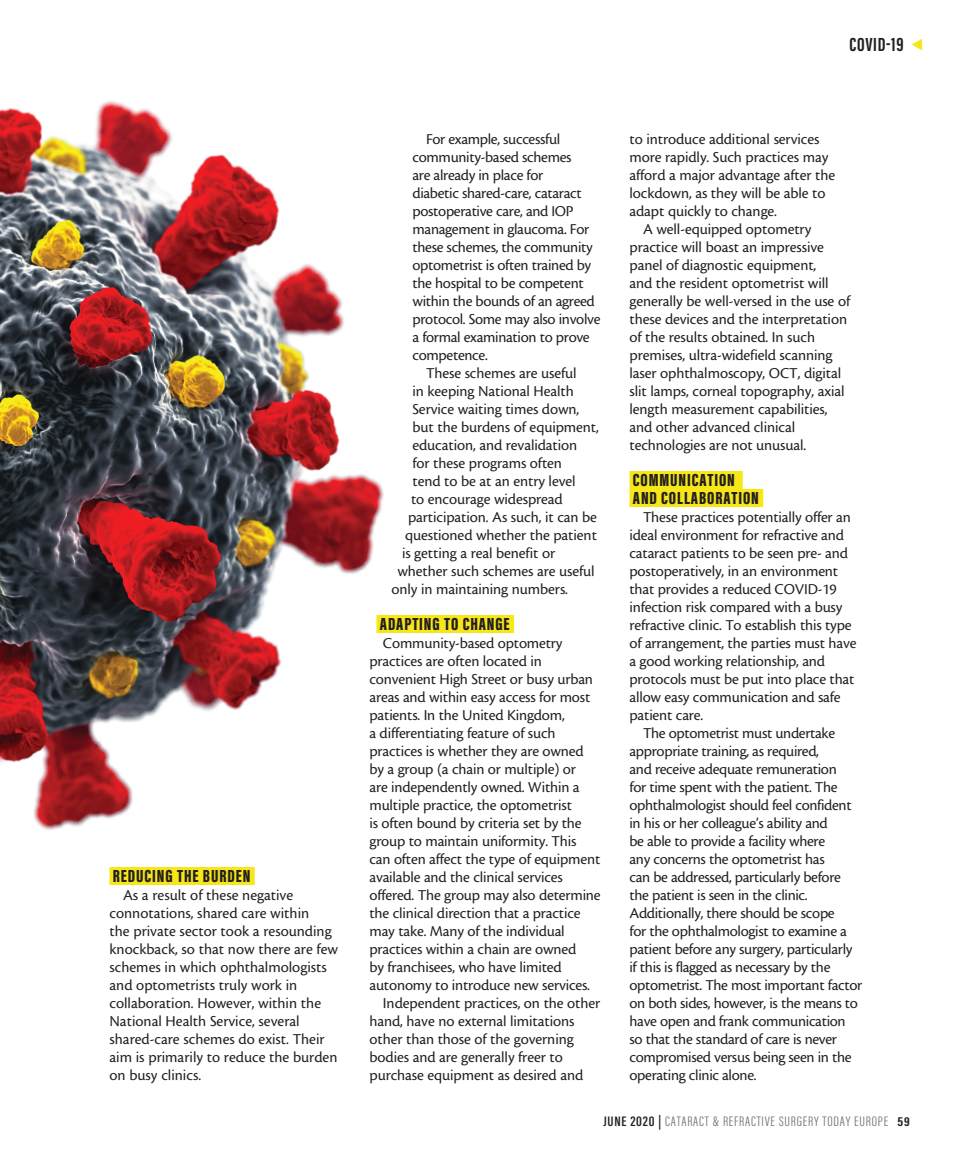
<style>
.page{position:relative;width:972px;height:1161px;background:#fff}
.page>*{position:absolute;margin:0;border:0;box-sizing:border-box;transform-origin:0 0}
.t1{font:700 19.5px "Acumin Pro Extra Cond";letter-spacing:.035em;color:#231f20}
.subhead{font:900 18px "Acumin Pro Extra Cond";letter-spacing:.05em;color:#231f20}
.body{font:15.75px/18px "Cronos MM 408 10";letter-spacing:-.01em;color:#231f20}
.t2{font:300 14.1px "Acumin Pro Extra Cond";letter-spacing:.05em;color:#6c6d70;scale:1.11 1}
.s1{font-weight:600;color:#231f20}
.s2{font-weight:700;font-size:13.35px;color:#231f20}
</style>
<div class="page">
<div style="left:110px;top:867px;width:145px;height:18px;background:#f7e718"></div>
<div style="left:376px;top:615px;width:138px;height:18px;background:#f7e718"></div>
<div style="left:630px;top:471px;width:113px;height:18px;background:#f7e718"></div>
<div style="left:630px;top:489px;width:133px;height:18px;background:#f7e718"></div>
<img style="left:0;top:101px;width:384px;height:729px">
<p class="t1" style="left:850px;top:32px;width:56px">COVID-19</p>
<p class="subhead" style="left:113px;top:865px;width:139px">REDUCING THE BURDEN</p>
<p class="body" style="left:110px;top:886px;width:230px;text-indent:14px">As a result of these negative connotations, shared care within<br>the private sector took a resounding knockback, so that now there are few schemes in which ophthalmologists and optometrists truly work in collaboration. However, within the<br>National Health Service, several shared-care schemes do exist. Their aim is primarily to reduce the burden on busy clinics.</p>
<p class="body" style="left:412px;top:130px;width:189px;text-indent:14px">For example, successful community-based schemes<br>are already in place for<br>diabetic shared-care, cataract postoperative care, and IOP management in glaucoma. For these schemes, the community optometrist is often trained by the hospital to be competent within the bounds of an agreed protocol. Some may also involve a formal examination to prove competence.</p>
<p class="body" style="left:426px;top:364px;width:152px">These schemes are useful</p>
<p class="body" style="left:412px;top:382px;width:163px">in keeping National Health</p>
<p class="body" style="left:412px;top:400px;width:168px">Service waiting times down,</p>
<p class="body" style="left:412px;top:418px;width:188px">but the burdens of equipment,</p>
<p class="body" style="left:412px;top:436px;width:166px">education, and revalidation</p>
<p class="body" style="left:412px;top:454px;width:151px">for these programs often</p>
<p class="body" style="left:412px;top:472px;width:165px">tend to be at an entry level</p>
<p class="body" style="left:411px;top:490px;width:153px">to encourage widespread</p>
<p class="body" style="left:408px;top:508px;width:191px">participation. As such, it can be</p>
<p class="body" style="left:405px;top:526px;width:193px">questioned whether the patient</p>
<p class="body" style="left:402px;top:544px;width:155px">is getting a real benefit or</p>
<p class="body" style="left:398px;top:562px;width:199px">whether such schemes are useful</p>
<p class="body" style="left:392px;top:580px;width:178px">only in maintaining numbers.</p>
<p class="subhead" style="left:380px;top:613px;width:131px">ADAPTING TO CHANGE</p>
<p class="body" style="left:369px;top:634px;width:233px;text-indent:14px">Community-based optometry practices are often located in convenient High Street or busy urban areas and within easy access for most patients. In the United Kingdom,<br>a differentiating feature of such practices is whether they are owned by a group (a chain or multiple) or<br>are independently owned. Within a multiple practice, the optometrist<br>is often bound by criteria set by the group to maintain uniformity. This can often affect the type of equipment available and the clinical services offered. The group may also determine the clinical direction that a practice may take. Many of the individual practices within a chain are owned<br>by franchisees, who have limited autonomy to introduce new services.</p>
<p class="body" style="left:369px;top:994px;width:232px;text-indent:14px">Independent practices, on the other hand, have no external limitations other than those of the governing bodies and are generally freer to purchase equipment as desired and</p>
<p class="body" style="left:630px;top:130px;width:207px">to introduce additional services more rapidly. Such practices may afford a major advantage after the lockdown, as they will be able to adapt quickly to change.</p>
<p class="body" style="left:630px;top:220px;width:222px;text-indent:14px">A well-equipped optometry practice will boast an impressive panel of diagnostic equipment,<br>and the resident optometrist will generally be well-versed in the use of these devices and the interpretation of the results obtained. In such premises, ultra-widefield scanning laser ophthalmoscopy, OCT, digital slit lamps, corneal topography, axial length measurement capabilities, and other advanced clinical technologies are not unusual.</p>
<p class="subhead" style="left:633px;top:469px;width:104px">COMMUNICATION</p>
<p class="subhead" style="left:633px;top:487px;width:127px">AND COLLABORATION</p>
<p class="body" style="left:630px;top:508px;width:228px;text-indent:14px">These practices potentially offer an ideal environment for refractive and cataract patients to be seen pre- and postoperatively, in an environment that provides a reduced COVID-19 infection risk compared with a busy refractive clinic. To establish this type of arrangement, the parties must have a good working relationship, and protocols must be put into place that allow easy communication and safe patient care.</p>
<p class="body" style="left:630px;top:724px;width:234px;text-indent:14px">The optometrist must undertake appropriate training, as required,<br>and receive adequate remuneration<br>for time spent with the patient. The ophthalmologist should feel confident in his or her colleague’s ability and<br>be able to provide a facility where<br>any concerns the optometrist has<br>can be addressed, particularly before the patient is seen in the clinic.<br>Additionally, there should be scope<br>for the ophthalmologist to examine a patient before any surgery, particularly if this is flagged as necessary by the optometrist. The most important factor on both sides, however, is the means to have open and frank communication so that the standard of care is never compromised versus being seen in the operating clinic alone.</p>
<p class="t2" style="left:603px;top:1113px;width:278px"><span class="s1">JUNE 2020 |</span> CATARACT &amp; REFRACTIVE SURGERY TODAY EUROPE <span class="s2">59</span></p>
</div>
